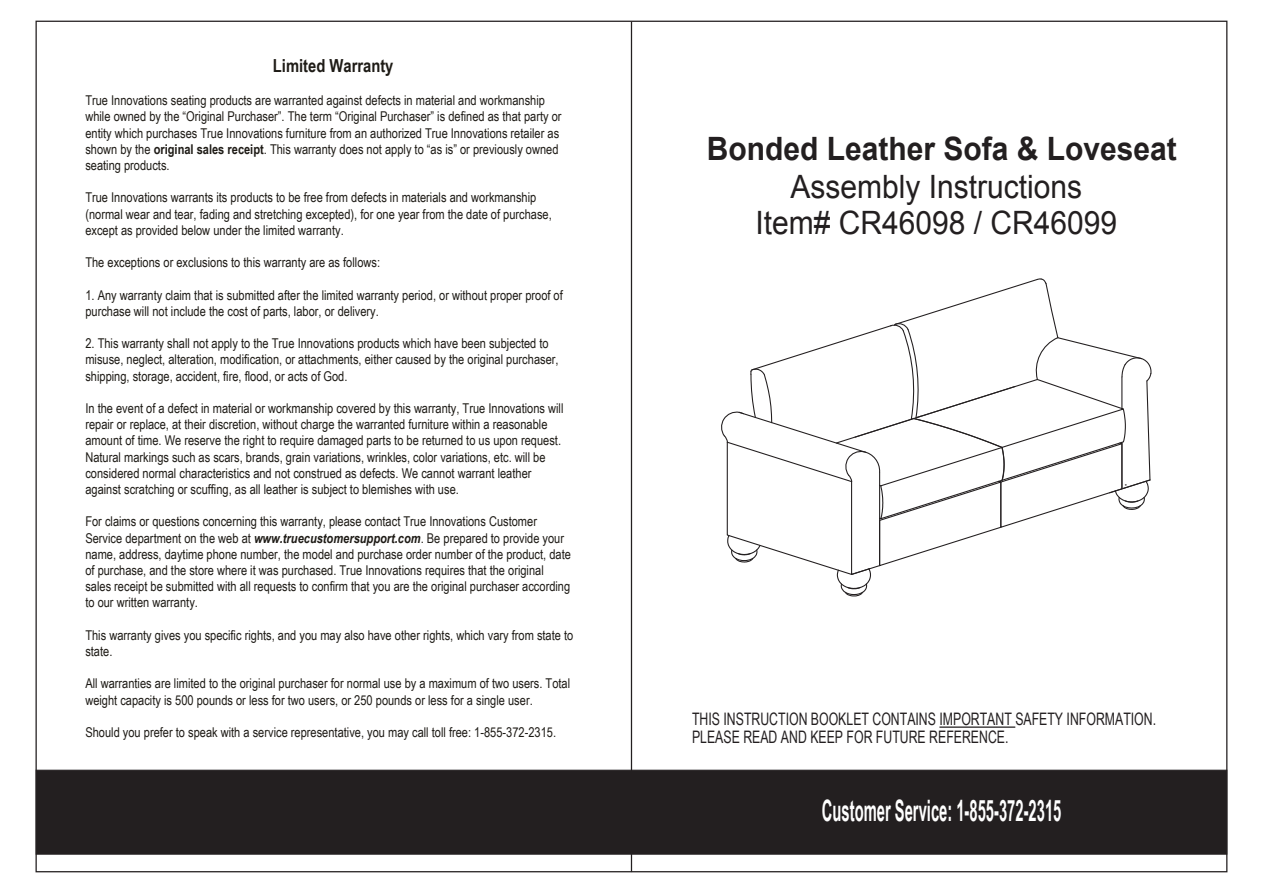
<style>
.page{position:relative;width:1263px;height:893px;background:#fff}
.page>*{position:absolute;margin:0;border:0;box-sizing:border-box;transform-origin:0 0}
.t1{font:32.1px/36px "Arial";color:#231f20;text-align:center;scale:.93 1}
.t2{font:700 32.1px "Arial";color:#231f20;scale:.93 1}
.t3{font:700 29.55px "Arial Narrow";color:#fff;scale:.61 1}
.t4{font:700 18px "Arial Narrow";color:#1e1b16}
.t5{font:17.25px/18px "Arial Narrow";color:#231f20;scale:.87 1}
.t6{font:13.5px/16.2px "Arial Narrow";color:#1e1b16}
.s1{font-weight:700}
.s2{font-weight:700;font-style:italic}
</style>
<div class="page">
<div style="left:36px;top:770px;width:1191px;height:84px;background:#231f20;border:1px solid #231f20"></div>
<svg style="left:627px;top:852px;width:9px;height:2px"></svg>
<hr style="left:631px;top:22px;width:1px;height:850px;background:#231f20">
<hr style="left:939px;top:726px;width:76px;height:2px;background:#231f20">
<svg style="left:721px;top:278px;width:431px;height:319px"></svg>
<h3 class="t4" style="left:273px;top:52px;width:122px">Limited Warranty</h3>
<p class="t6" style="left:85px;top:92px;width:478px">True Innovations seating products are warranted against defects in material and workmanship while owned by the “Original Purchaser”. The term “Original Purchaser” is defined as that party or entity which purchases True Innovations furniture from an authorized True Innovations retailer as shown by the <span class="s1">original sales receipt</span>. This warranty does not apply to “as is” or previously owned seating products.</p>
<p class="t6" style="left:85px;top:189px;width:468px">True Innovations warrants its products to be free from defects in materials and workmanship (normal wear and tear, fading and stretching excepted), for one year from the date of purchase, except as provided below under the limited warranty.</p>
<p class="t6" style="left:85px;top:254px;width:296px">The exceptions or exclusions to this warranty are as follows:</p>
<p class="t6" style="left:85px;top:286px;width:479px">1. Any warranty claim that is submitted after the limited warranty period, or without proper proof of purchase will not include the cost of parts, labor, or delivery.</p>
<p class="t6" style="left:85px;top:335px;width:475px">2. This warranty shall not apply to the True Innovations products which have been subjected to misuse, neglect, alteration, modification, or attachments, either caused by the original purchaser, shipping, storage, accident, fire, flood, or acts of God.</p>
<p class="t6" style="left:85px;top:400px;width:480px">In the event of a defect in material or workmanship covered by this warranty, True Innovations will repair or replace, at their discretion, without charge the warranted furniture within a reasonable amount of time. We reserve the right to require damaged parts to be returned to us upon request.<br>Natural markings such as scars, brands, grain variations, wrinkles, color variations, etc. will be considered normal characteristics and not construed as defects. We cannot warrant leather against scratching or scuffing, as all leather is subject to blemishes with use.</p>
<p class="t6" style="left:85px;top:513px;width:487px">For claims or questions concerning this warranty, please contact True Innovations Customer Service department on the web at <span class="s2">www.truecustomersupport.com</span>. Be prepared to provide your name, address, daytime phone number, the model and purchase order number of the product, date of purchase, and the store where it was purchased. True Innovations requires that the original sales receipt be submitted with all requests to confirm that you are the original purchaser according to our written warranty.</p>
<p class="t6" style="left:85px;top:626px;width:489px">This warranty gives you specific rights, and you may also have other rights, which vary from state to state.</p>
<p class="t6" style="left:85px;top:675px;width:486px">All warranties are limited to the original purchaser for normal use by a maximum of two users. Total weight capacity is 500 pounds or less for two users, or 250 pounds or less for a single user.</p>
<p class="t6" style="left:85px;top:724px;width:472px">Should you prefer to speak with a service representative, you may call toll free: 1-855-372-2315.</p>
<h1 class="t2" style="left:707px;top:127px;width:507px">Bonded Leather Sofa &amp; Loveseat</h1>
<h1 class="t1" style="left:755px;top:169px;width:391px">Assembly Instructions<br>Item# CR46098 / CR46099</h1>
<p class="t5" style="left:692px;top:710px;width:535px">THIS INSTRUCTION BOOKLET CONTAINS IMPORTANT SAFETY INFORMATION.<br>PLEASE READ AND KEEP FOR FUTURE REFERENCE.</p>
<h2 class="t3" style="left:822px;top:789px;width:394px">Customer Service: 1-855-372-2315</h2>
</div>
